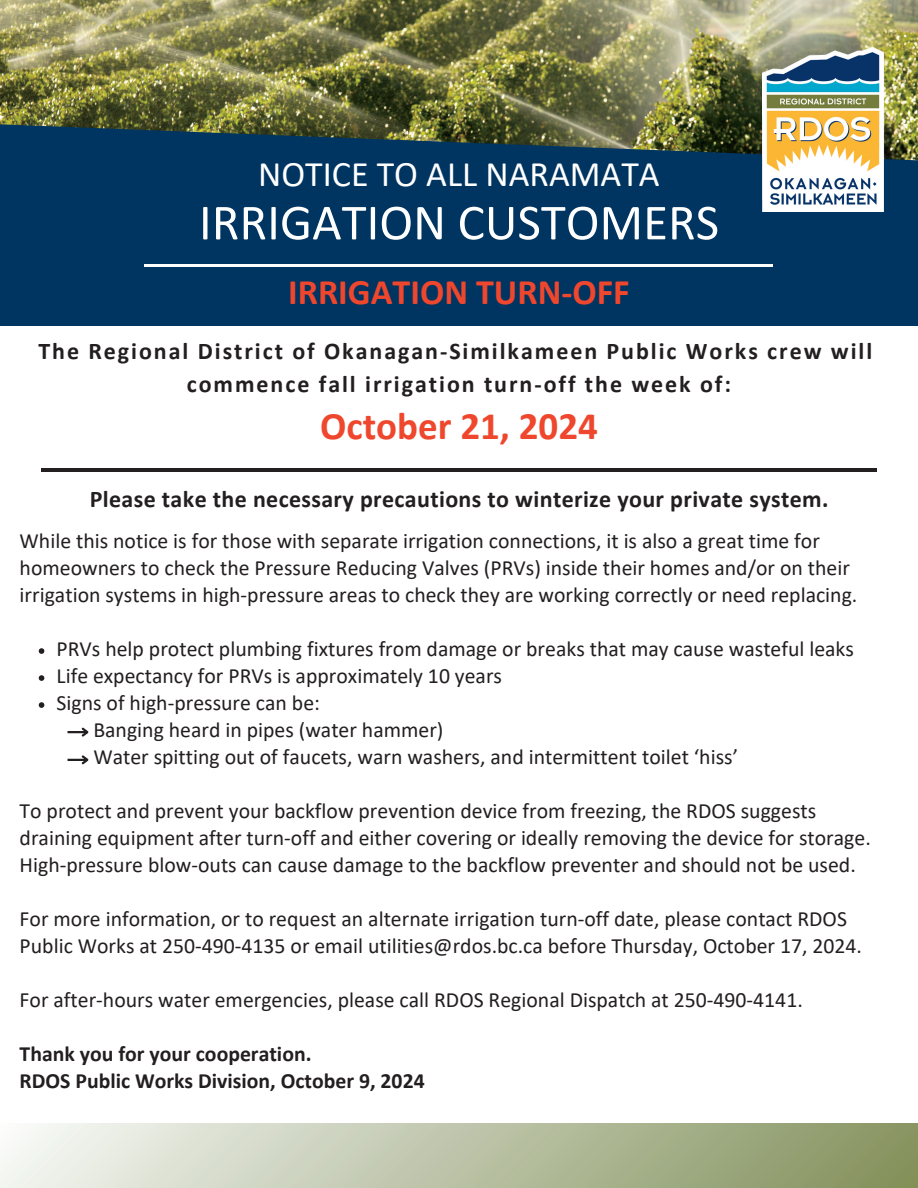
<style>
.page{position:relative;width:918px;height:1188px;background:#fff}
.page>*{position:absolute;margin:0;border:0;box-sizing:border-box;transform-origin:0 0}
.t1{font:51px "Calibri";color:#fff}
.t2{font:700 39px "Calibri";color:#ef472d}
.t3{font:36px "Calibri";color:#fff}
.t4{font:700 36px "Calibri";color:#ef472d}
.t5{font:700 24px/32.7px "Calibri";letter-spacing:.08em;color:#231f20;text-align:center}
.t6{font:700 24px "Calibri";letter-spacing:.015em;color:#231f20}
.t7{font:21.75px/27px "Calibri";color:#231f20}
.t8{font:700 21.75px/27px "Calibri";color:#231f20}
</style>
<div class="page">
<div style="left:0;top:54px;width:918px;height:272px;background:#003461"></div>
<img style="left:0;top:0;width:918px;height:161px">
<img style="left:762px;top:47px;width:122px;height:165px">
<hr style="left:145px;top:264px;width:628px;height:3px;background:#fff">
<svg style="left:39px;top:648px;width:5px;height:6px"></svg>
<svg style="left:39px;top:675px;width:5px;height:6px"></svg>
<svg style="left:39px;top:702px;width:5px;height:6px"></svg>
<hr style="left:41px;top:468px;width:836px;height:4px;background:#231f20">
<div style="left:0;top:1123px;width:918px;height:65px;background:linear-gradient(to right,#f5f7f5,#84925d)"></div>
<svg style="left:68px;top:727px;width:21px;height:10px"></svg>
<svg style="left:68px;top:755px;width:21px;height:10px"></svg>
<h1 class="t3" style="left:258px;top:159px;width:403px">NOTICE TO ALL NARAMATA</h1>
<h3 class="t1" style="left:199px;top:201px;width:522px">IRRIGATION CUSTOMERS</h3>
<p class="t4" style="left:288px;top:277px;width:343px">IRRIGATION TURN-OFF</p>
<h2 class="t5" style="left:38px;top:337px;width:835px">The Regional District of Okanagan-Similkameen Public Works crew will commence fall irrigation turn-off the week of:</h2>
<h5 class="t2" style="left:320px;top:410px;width:279px">October 21, 2024</h5>
<h4 class="t6" style="left:90px;top:489px;width:740px">Please take the necessary precautions to winterize your private system.</h4>
<p class="t7" style="left:20px;top:529px;width:839px">While this notice is for those with separate irrigation connections, it is also a great time for homeowners to check the Pressure Reducing Valves (PRVs) inside their homes and/or on their irrigation systems in high-pressure areas to check they are working correctly or need replacing.</p>
<h5 class="t7" style="left:57px;top:637px;width:799px">PRVs help protect plumbing fixtures from damage or breaks that may cause wasteful leaks</h5>
<p class="t7" style="left:57px;top:664px;width:447px">Life expectancy for PRVs is approximately 10 years</p>
<p class="t7" style="left:57px;top:691px;width:265px">Signs of high-pressure can be:</p>
<p class="t7" style="left:93px;top:718px;width:352px">Banging heard in pipes (water hammer)</p>
<p class="t7" style="left:93px;top:745px;width:646px">Water spitting out of faucets, warn washers, and intermittent toilet ‘hiss’</p>
<p class="t7" style="left:20px;top:799px;width:798px">To protect and prevent your backflow prevention device from freezing, the RDOS suggests</p>
<p class="t7" style="left:20px;top:826px;width:853px">draining equipment after turn-off and either covering or ideally removing the device for storage.</p>
<p class="t7" style="left:20px;top:853px;width:838px">High-pressure blow-outs can cause damage to the backflow preventer and should not be used.</p>
<p class="t7" style="left:20px;top:907px;width:844px">For more information, or to request an alternate irrigation turn-off date, please contact RDOS<br>Public Works at 250-490-4135 or email utilities@rdos.bc.ca before Thursday, October 17, 2024.</p>
<p class="t7" style="left:20px;top:988px;width:785px">For after-hours water emergencies, please call RDOS Regional Dispatch at 250-490-4141.</p>
<p class="t8" style="left:20px;top:1042px;width:407px">Thank you for your cooperation.<br>RDOS Public Works Division, October 9, 2024</p>
</div>
